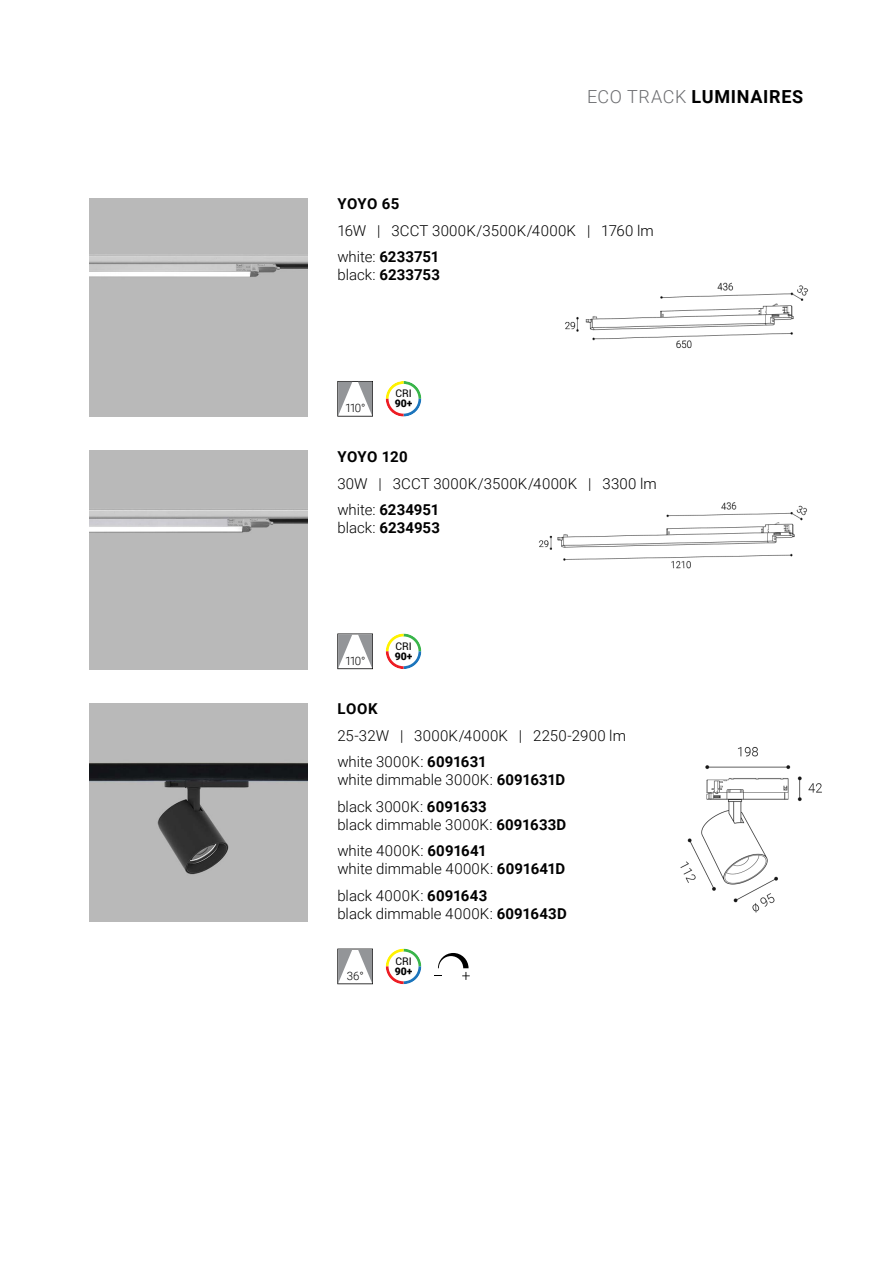
<style>
.page{position:relative;width:893px;height:1263px;background:#fff}
.page>*{position:absolute;margin:0;border:0;box-sizing:border-box;transform-origin:0 0}
.t1{font:700 18px "Roboto";letter-spacing:.04em;color:#000}
.t2{font:300 15px/18px "Roboto";letter-spacing:.005em;color:#000}
.t3{font:700 15px/18px "Roboto";letter-spacing:.01em;color:#000}
.t4{font:300 11.55px "Roboto";letter-spacing:-.13em;color:#000}
.t5{font:10.5px/9.9px "Roboto";color:#000}
.s1{font-weight:300;color:#6d6e71}
.s2{font-weight:300}
.s3{font-weight:900}
.s4{font-weight:700}
</style>
<div class="page">
<img style="left:89px;top:198px;width:219px;height:219px">
<img style="left:89px;top:451px;width:218px;height:218px">
<img style="left:89px;top:703px;width:219px;height:218px">
<img style="left:680px;top:747px;width:142px;height:166px">
<svg style="left:434px;top:953px;width:36px;height:27px"></svg>
<svg style="left:337px;top:949px;width:36px;height:35px"></svg>
<svg style="left:386px;top:949px;width:35px;height:35px"></svg>
<svg style="left:337px;top:381px;width:36px;height:36px"></svg>
<svg style="left:386px;top:381px;width:35px;height:36px"></svg>
<svg style="left:337px;top:633px;width:36px;height:36px"></svg>
<svg style="left:386px;top:633px;width:35px;height:36px"></svg>
<img style="left:565px;top:282px;width:244px;height:67px">
<img style="left:538px;top:502px;width:269px;height:67px">
<p class="t1" style="left:587px;top:84px;width:218px"><span class="s1">ECO TRACK</span> LUMINAIRES</p>
<p class="t3" style="left:338px;top:194px;width:63px">YOYO 65</p>
<p class="t2" style="left:337px;top:221px;width:318px">16W | 3CCT 3000K/3500K/4000K | 1760 lm</p>
<p class="t3" style="left:337px;top:247px;width:104px"><span class="s2">white:</span> 6233751 <span class="s2">black:</span> 6233753</p>
<p class="t4" style="left:345px;top:400px;width:22px">110°</p>
<p class="t5" style="left:395px;top:388px;width:19px">CRI<br><span class="s3">90+</span></p>
<p class="t3" style="left:338px;top:447px;width:72px">YOYO 120</p>
<p class="t2" style="left:337px;top:474px;width:321px">30W | 3CCT 3000K/3500K/4000K | 3300 lm</p>
<p class="t3" style="left:337px;top:500px;width:104px"><span class="s2">white:</span> 6234951 <span class="s2">black:</span> 6234953</p>
<p class="t4" style="left:345px;top:652px;width:22px">110°</p>
<p class="t5" style="left:395px;top:641px;width:19px">CRI<br><span class="s3">90+</span></p>
<p class="t3" style="left:338px;top:699px;width:42px">LOOK</p>
<p class="t2" style="left:337px;top:726px;width:290px">25-32W | 3000K/4000K | 2250-2900 lm</p>
<p class="t2" style="left:337px;top:752px;width:230px">white 3000K: <span class="s4">6091631<br></span>white dimmable 3000K: <span class="s4">6091631D</span></p>
<p class="t2" style="left:337px;top:797px;width:230px">black 3000K: <span class="s4">6091633<br></span>black dimmable 3000K: <span class="s4">6091633D</span></p>
<p class="t2" style="left:337px;top:841px;width:229px">white 4000K: <span class="s4">6091641<br></span>white dimmable 4000K: <span class="s4">6091641D</span></p>
<p class="t2" style="left:337px;top:886px;width:231px">black 4000K: <span class="s4">6091643<br></span>black dimmable 4000K: <span class="s4">6091643D</span></p>
<p class="t4" style="left:347px;top:967px;width:19px">36°</p>
<p class="t5" style="left:395px;top:956px;width:19px">CRI<br><span class="s3">90+</span></p>
</div>
